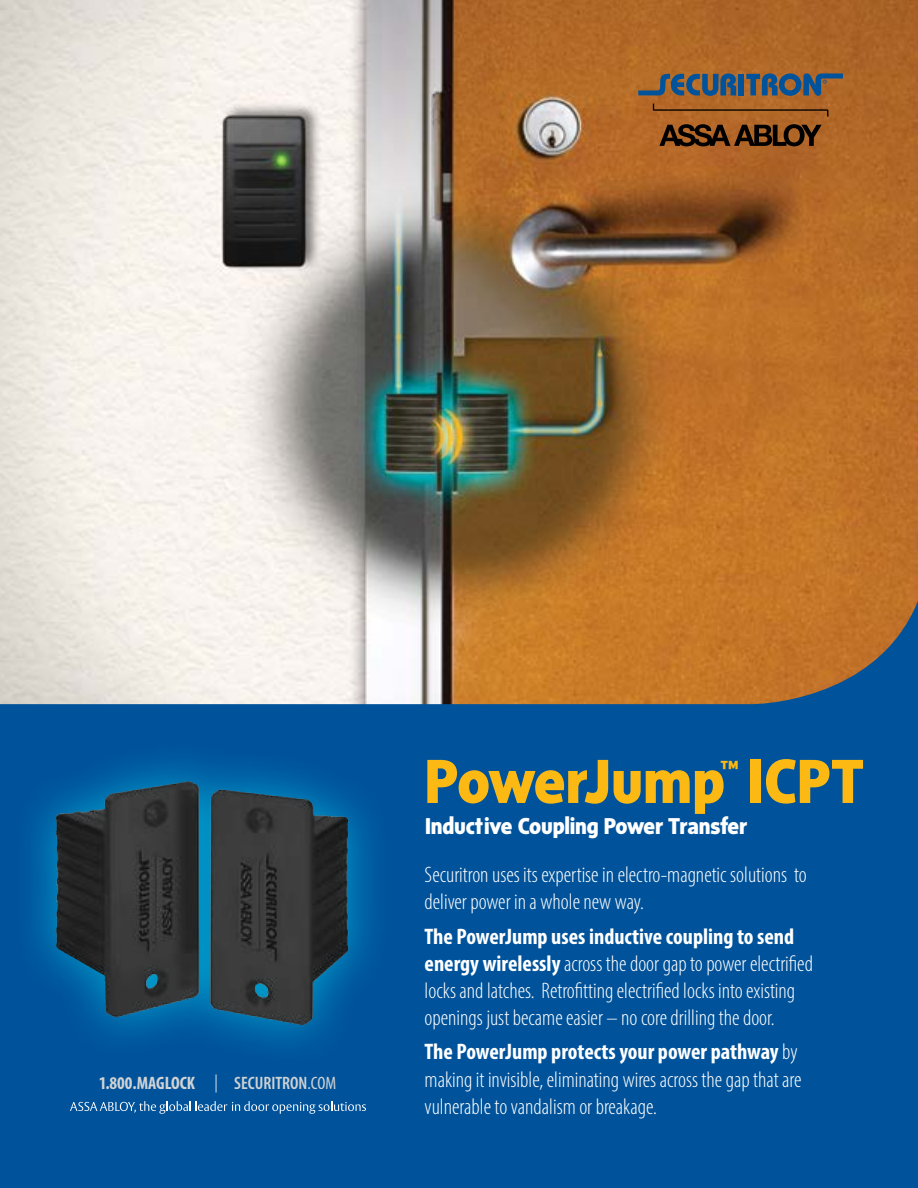
<style>
.page{position:relative;width:918px;height:1188px;background:#fff}
.page>*{position:absolute;margin:0;border:0;box-sizing:border-box;transform-origin:0 0}
.t1{font:800 63.6px "Sense";color:#fdb913}
.t2{font:800 23.4px "Sense";letter-spacing:-.01em;color:#fff}
.t3{font:300 condensed 22.5px/27.2px "Myriad Pro";color:#fff}
.t4{font:700 condensed 18px "Myriad Pro";color:#d1d3d4}
.s1{font-weight:300;color:#fff}
.s2{font-weight:600}
.s3{font-weight:400}
.s4{font-weight:700}
</style>
<div class="page">
<div style="left:0;top:460px;width:918px;height:728px;background:#00539b"></div>
<img style="left:0;top:0;width:918px;height:704px">
<svg style="left:70px;top:1101px;width:296px;height:13px"></svg>
<svg style="left:653px;top:104px;width:176px;height:13px;background:#9f5c23"></svg>
<svg style="left:659px;top:124px;width:163px;height:22px;background:#563113"></svg>
<div style="left:739px;top:74px;width:5px;height:21px;background:#00539b"></div>
<svg style="left:638px;top:73px;width:98px;height:23px;background:#5b5f60"></svg>
<svg style="left:746px;top:73px;width:97px;height:23px;background:#575d62"></svg>
<div style="left:12px;top:738px;width:381px;height:329px;background:#00b6dc;opacity:.75"></div>
<img style="left:56px;top:781px;width:293px;height:245px">
<p class="t4" style="left:100px;top:1072px;width:238px">1.800.MAGLOCK <span class="s1">|</span> <span class="s2">SECURITRON</span><span class="s3">.COM</span></p>
<h1 class="t1" style="left:425px;top:745px;width:441px">PowerJump<sup>™</sup> ICPT</h1>
<p class="t2" style="left:425px;top:812px;width:324px">Inductive Coupling Power Transfer</p>
<p class="t3" style="left:425px;top:861px;width:384px">Securitron uses its expertise in electro-magnetic solutions to deliver power in a whole new way.</p>
<p class="t3" style="left:425px;top:922px;width:390px"><span class="s4">The PowerJump uses inductive coupling to send energy wirelessly</span> across the door gap to power electrified locks and latches. Retrofitting electrified locks into existing openings just became easier – no core drilling the door.</p>
<p class="t3" style="left:425px;top:1038px;width:378px"><span class="s4">The PowerJump protects your power pathway</span> by making it invisible, eliminating wires across the gap that are vulnerable to vandalism or breakage.</p>
</div>
